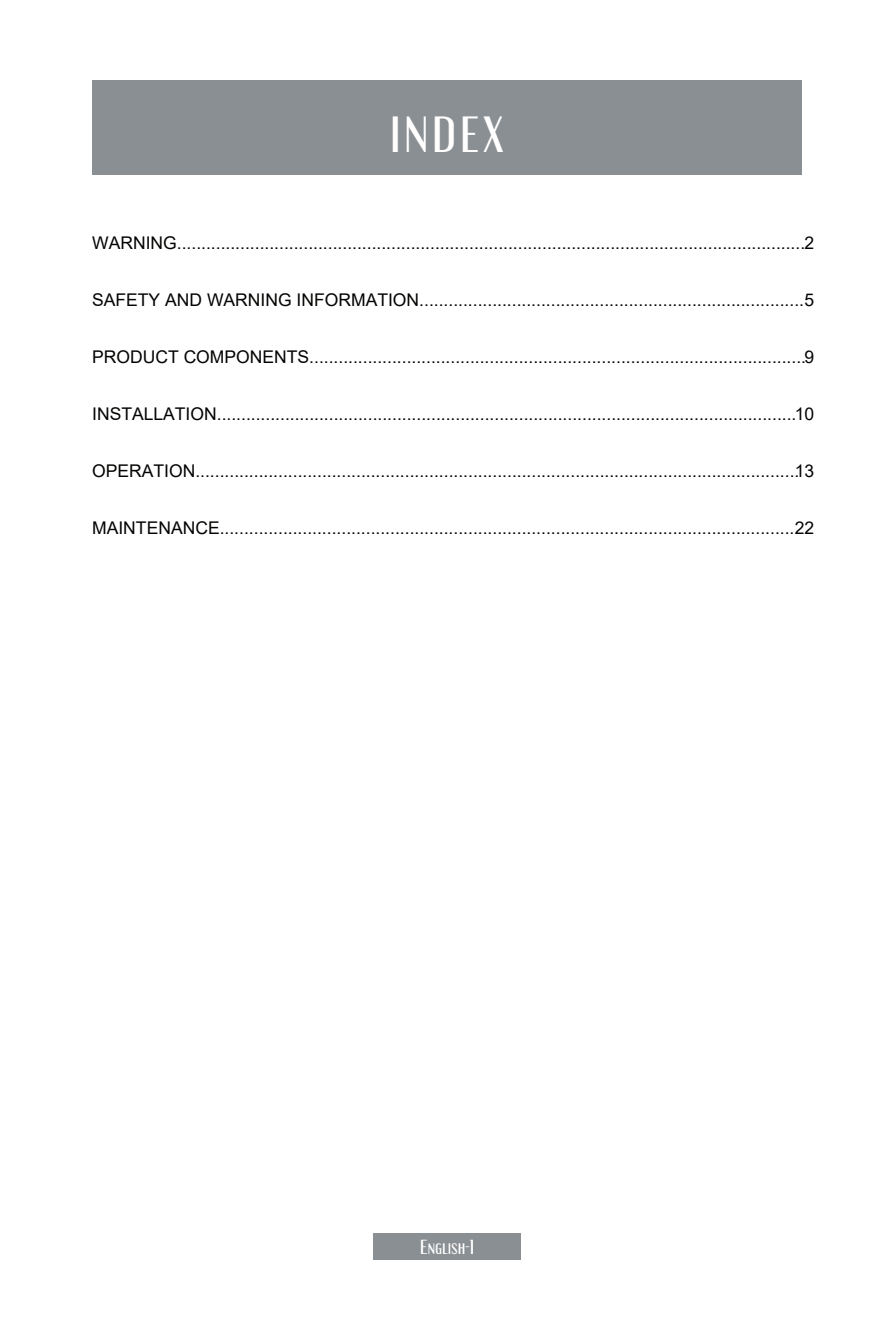
<style>
.page{position:relative;width:894px;height:1339px;background:#fff}
.page>*{position:absolute;margin:0;border:0;box-sizing:border-box;transform-origin:0 0}
.t1{font:43.88px "Engebrechtre Rg";letter-spacing:.1em;color:#fff}
.t2{font:17.55px "Arial";color:#040503}
.t3{font:17.55px "Engebrechtre Rg";color:#fff}
</style>
<div class="page">
<div style="left:373px;top:1233px;width:147px;height:27px;background:#8a8f93"></div>
<div style="left:92px;top:81px;width:709px;height:94px;background:#8a8f93"></div>
<h1 class="t1" style="left:390px;top:107px;width:114px">INDEX</h1>
<p class="t2" style="left:92px;top:231px;width:723px">WARNING.................................................................................................................................2</p>
<p class="t2" style="left:92px;top:288px;width:723px">SAFETY AND WARNING INFORMATION...............................................................................5</p>
<p class="t2" style="left:92px;top:345px;width:723px">PRODUCT COMPONENTS......................................................................................................9</p>
<p class="t2" style="left:92px;top:402px;width:723px">INSTALLATION.......................................................................................................................10</p>
<p class="t2" style="left:92px;top:459px;width:708px">OPERATION............................................................................................................................</p>
<p class="t2" style="left:794px;top:459px;width:21px">13</p>
<p class="t2" style="left:92px;top:516px;width:723px">MAINTENANCE......................................................................................................................22</p>
<p class="t3" style="left:420px;top:1236px;width:55px">English-1</p>
</div>
